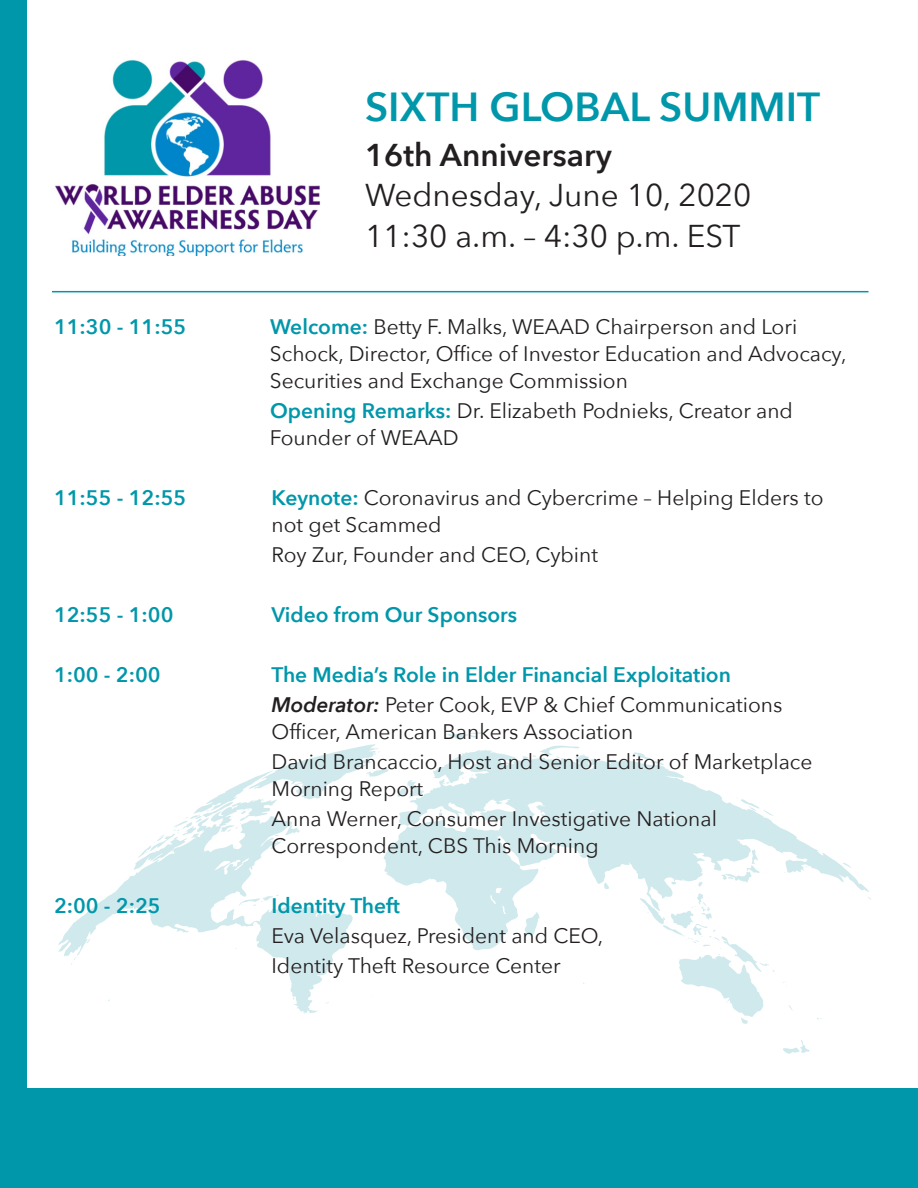
<style>
.page{position:relative;width:918px;height:1188px;background:#fff}
.page>*{position:absolute;margin:0;border:0;box-sizing:border-box;transform-origin:0 0}
.Agenda_item{font:600 40.5px "Avenir Next";color:#0097aa}
.body_text{font:31.5px "Avenir Next";color:#231f20}
.body_text-2{font:600 31.5px "Avenir Next";color:#231f20}
.body_text-3{font:21px/27px "Avenir Next";color:#231f20}
.body_text-4{font:600 21px "Avenir Next";color:#0097aa}
.s1{font-weight:600;color:#0097aa}
.s2{font-weight:600;font-style:italic}
</style>
<div class="page">
<div style="left:4px;top:1089px;width:914px;height:99px;background:#0097aa"></div>
<div style="left:0;top:0;width:27px;height:1188px;background:#0097aa"></div>
<svg style="left:58px;top:732px;width:813px;height:322px"></svg>
<img style="left:55px;top:59px;width:265px;height:197px">
<hr style="left:52px;top:291px;width:817px;height:1px;background:#0097aa">
<p class="Agenda_item" style="left:365px;top:73px;width:457px">SIXTH GLOBAL SUMMIT</p>
<p class="body_text-2" style="left:365px;top:128px;width:248px">16th Anniversary</p>
<p class="body_text" style="left:365px;top:169px;width:388px">Wednesday, June 10, 2020</p>
<p class="body_text" style="left:365px;top:209px;width:377px">11:30 a.m. – 4:30 p.m. EST</p>
<p class="body_text-4" style="left:54px;top:309px;width:134px">11:30 - 11:55</p>
<p class="body_text-3" style="left:270px;top:312px;width:578px"><span class="s1">Welcome:</span> Betty F. Malks, WEAAD Chairperson and Lori<br>Schock, Director, Office of Investor Education and Advocacy,<br>Securities and Exchange Commission</p>
<p class="body_text-3" style="left:270px;top:396px;width:524px"><span class="s1">Opening Remarks:</span> Dr. Elizabeth Podnieks, Creator and<br>Founder of WEAAD</p>
<p class="body_text-4" style="left:54px;top:480px;width:134px">11:55 - 12:55</p>
<p class="body_text-3" style="left:271px;top:483px;width:554px"><span class="s1">Keynote:</span> Coronavirus and Cybercrime – Helping Elders to not get Scammed</p>
<p class="body_text-3" style="left:271px;top:540px;width:328px">Roy Zur, Founder and CEO, Cybint</p>
<p class="body_text-4" style="left:54px;top:597px;width:121px">12:55 - 1:00</p>
<p class="body_text-4" style="left:272px;top:597px;width:247px">Video from Our Sponsors</p>
<p class="body_text-4" style="left:54px;top:657px;width:108px">1:00 - 2:00</p>
<p class="body_text-4" style="left:272px;top:657px;width:461px">The Media’s Role in Elder Financial Exploitation</p>
<p class="body_text-3" style="left:271px;top:690px;width:512px"><span class="s2">Moderator:</span> Peter Cook, EVP &amp; Chief Communications<br>Officer, American Bankers Association</p>
<p class="body_text-3" style="left:271px;top:747px;width:542px">David Brancaccio, Host and Senior Editor of Marketplace<br>Morning Report</p>
<p class="body_text-3" style="left:271px;top:804px;width:447px">Anna Werner, Consumer Investigative National<br>Correspondent, CBS This Morning</p>
<p class="body_text-4" style="left:54px;top:888px;width:108px">2:00 - 2:25</p>
<p class="body_text-4" style="left:272px;top:888px;width:130px">Identity Theft</p>
<p class="body_text-3" style="left:271px;top:921px;width:333px">Eva Velasquez, President and CEO,</p>
<p class="body_text-3" style="left:271px;top:951px;width:291px">Identity Theft Resource Center</p>
</div>
